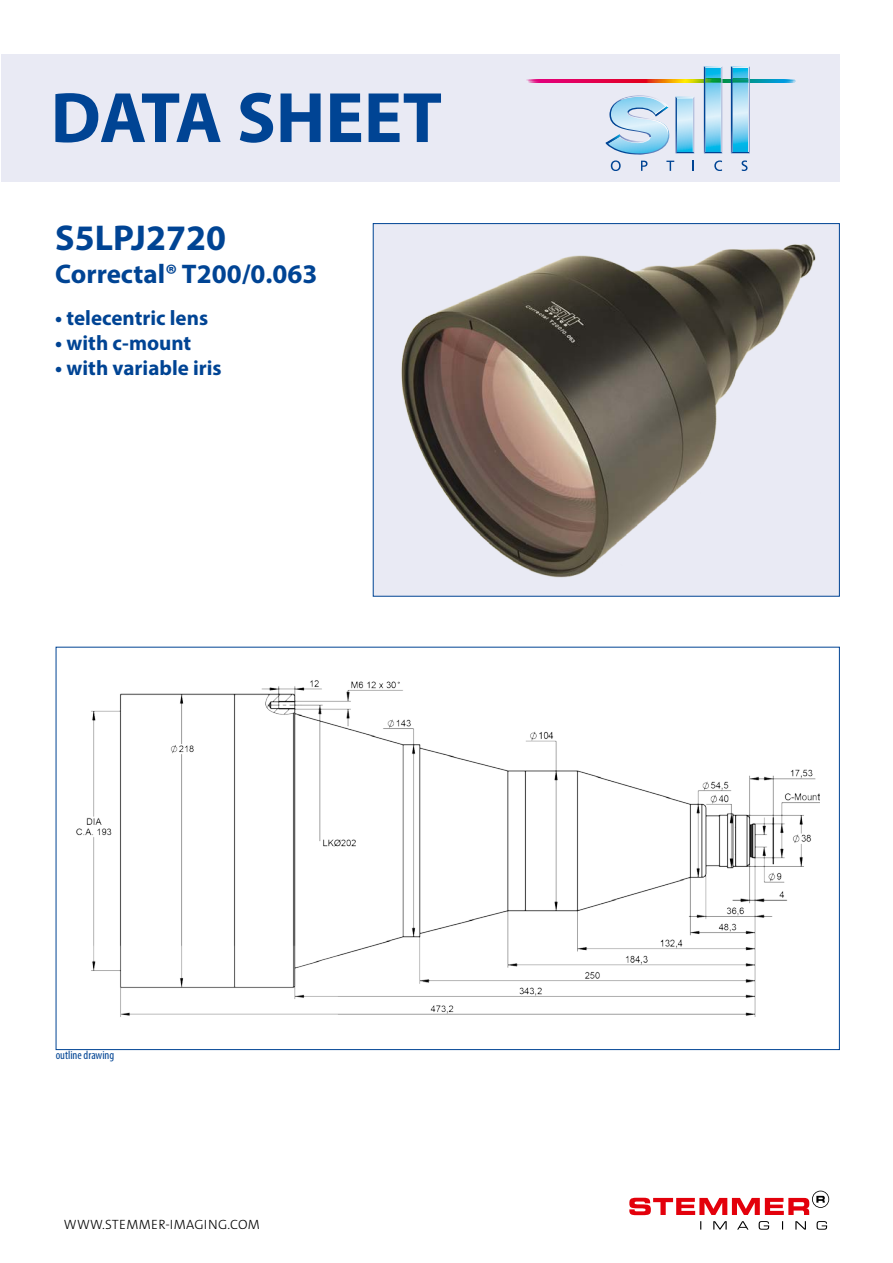
<style>
.page{position:relative;width:893px;height:1263px;background:#fff}
.page>*{position:absolute;margin:0;border:0;box-sizing:border-box;transform-origin:0 0}
.t1{font:700 72px "Myriad Pro";color:#004494}
.t2{font:700 36px "Myriad Pro";color:#004494}
.t3{font:700 27px "Myriad Pro";color:#004494}
.t4{font:700 21px "Myriad Pro";color:#004494}
.t5{font:13.5px "The Sans LP3 Lig";letter-spacing:.025em;color:#000}
.t6{font:condensed 12px "Myriad Pro";color:#004494}
</style>
<div class="page">
<div style="left:1px;top:54px;width:839px;height:128px;background:#e9eaf4"></div>
<div style="left:373px;top:224px;width:466px;height:372px;background:#e9eaf4"></div>
<img style="left:401px;top:244px;width:415px;height:334px">
<img style="left:76px;top:680px;width:744px;height:337px">
<svg style="left:527px;top:79px;width:262px;height:1px"></svg>
<hr style="left:527px;top:81px;width:268px;height:1px;background:#a8d4ed">
<svg style="left:528px;top:82px;width:266px;height:1px"></svg>
<svg style="left:527px;top:81px;width:266px;height:1px"></svg>
<svg style="left:526px;top:80px;width:269px;height:1px"></svg>
<svg style="left:611px;top:160px;width:10px;height:11px"></svg>
<svg style="left:641px;top:161px;width:6px;height:10px"></svg>
<svg style="left:666px;top:161px;width:8px;height:10px"></svg>
<svg style="left:714px;top:160px;width:8px;height:11px"></svg>
<svg style="left:742px;top:160px;width:5px;height:11px"></svg>
<svg style="left:605px;top:66px;width:145px;height:88px"></svg>
<svg style="left:629px;top:1190px;width:200px;height:40px"></svg>
<h1 class="t1" style="left:51px;top:71px;width:393px">DATA SHEET</h1>
<h2 class="t2" style="left:55px;top:215px;width:172px">S5LPJ2720</h2>
<p class="t3" style="left:55px;top:256px;width:264px">Correctal® T200/0.063</p>
<p class="t4" style="left:55px;top:304px;width:154px">• telecentric lens</p>
<p class="t4" style="left:55px;top:329px;width:138px">• with c-mount</p>
<p class="t4" style="left:55px;top:354px;width:168px">• with variable iris</p>
<p class="t6" style="left:56px;top:1048px;width:60px">outline drawing</p>
<p class="t5" style="left:64px;top:1215px;width:197px">WWW.STEMMER-IMAGING.COM</p>
</div>
